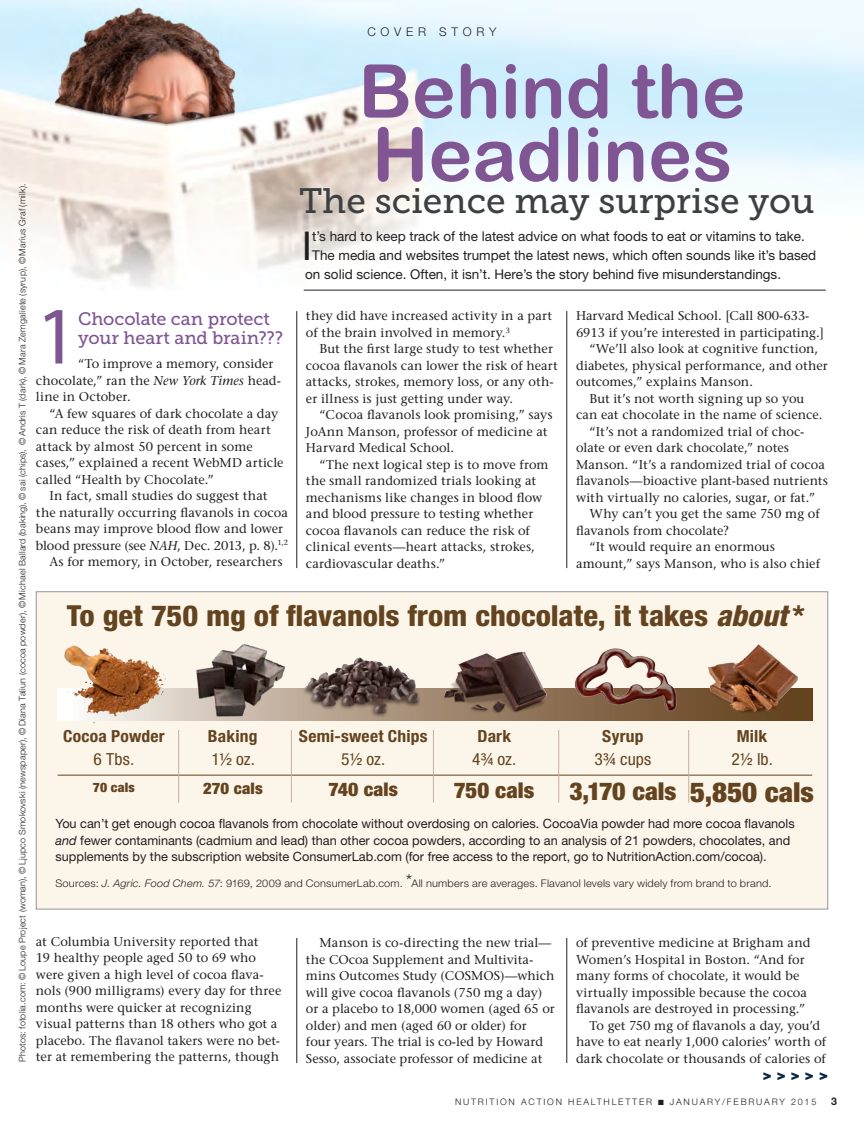
<style>
.page{position:relative;width:864px;height:1134px;background:#fff}
.page>*{position:absolute;margin:0;border:0;box-sizing:border-box;transform-origin:0 0}
.CS_Subhead_1{font:82.2px "Myriad Pro";color:#7f5594}
.SF_Main_Title{font:74.25px/63.3px "Arial Rounded MT Bold";color:#7f5594}
.SF_Intro_Para_1{font:39.75px "Helvetica Neue LT Std";color:#231f20}
.SF_Main_Title-2{font:35.25px "Museo Slab 500";color:#3d4043}
.CS_BOX_HEAD_1{font:800 condensed 28.95px "Helvetica Neue LT Std";letter-spacing:-.005em;color:#64431f;scale:1.05 1}
.CS_BOX_HEAD_1-2{font:900 condensed 27.6px "Helvetica Neue LT Std";letter-spacing:-.005em;color:#64431f;scale:1.05 1}
.CS_BOX_HEAD_1-3{font:900 condensed 24.6px "Helvetica Neue LT Std";letter-spacing:-.01em;color:#64431f;scale:1.05 1}
.CS_BOX_HEAD_1-4{font:900 condensed 21.75px "Helvetica Neue LT Std";color:#64431f;scale:1.05 1}
.CS_BOX_HEAD_1-5{font:900 condensed 18.9px "Helvetica Neue LT Std";letter-spacing:.005em;color:#64431f;scale:1.05 1}
.CS_Subhead_1-2{font:18px/19.5px "Museo Slab 500";letter-spacing:-.005em;color:#7f5594}
.CS_BOX_HEAD_1-6{font:700 condensed 16.65px "Helvetica Neue LT Std";letter-spacing:.01em;color:#64431f;scale:1.05 1}
.CS_BOX_HEAD_1-7{font:condensed 16.65px "Helvetica Neue LT Std";letter-spacing:.005em;color:#64431f;scale:1.05 1}
.CS_BOX_HEAD_1-8{font:900 condensed 15.9px "Helvetica Neue LT Std";letter-spacing:.01em;color:#64431f;scale:1.05 1}
.t1{font:900 15px "Helvetica Neue LT Std";color:#0b2644}
.SF_Intro_Para_1-2{font:13.5px "Helvetica Neue LT Std";color:#231f20}
.CS_BOX_HEAD_1-9{font:900 condensed 13.05px "Helvetica Neue LT Std";letter-spacing:.015em;color:#64431f;scale:1.05 1}
.CS_Body_2{font:500 12.75px/16.5px "Stone Serif Std";letter-spacing:.005em;color:#231f20}
.t2{font:12.75px/16.5px "Helvetica Neue LT Std";color:#231f20}
.CS_Body_1{font:500 12.75px/16.5px "Stone Serif Std";color:#231f20}
.t3{font:300 12px "Helvetica Neue LT Std";letter-spacing:.4em;color:#231f20}
.CS_BOX_HEAD_1-10{font:300 10.5px "Helvetica Neue LT Std";letter-spacing:.02em;color:#231f20;scale:1.05 1}
.t4{font:700 10.5px "Helvetica Neue LT Std";color:#231f20}
.SF_Credit{font:300 9px "Helvetica Neue LT Std";letter-spacing:.025em;color:#231f20}
.SF_Credit-2{font:300 9px "Helvetica Neue LT Std";letter-spacing:.2em;color:#231f20}
.s1{font-style:italic}
.s2{font-size:18px}
</style>
<div class="page">
<img style="left:0;top:0;width:864px;height:291px">
<hr style="left:297px;top:311px;width:1px;height:257px;background:#231f20">
<hr style="left:297px;top:938px;width:1px;height:125px;background:#231f20">
<hr style="left:567px;top:311px;width:1px;height:257px;background:#231f20">
<hr style="left:567px;top:938px;width:1px;height:125px;background:#231f20">
<hr style="left:304px;top:290px;width:522px;height:1px;background:#231f20">
<div style="left:36px;top:591px;width:792px;height:318px;background:#fcf6ea;border:1px solid #939598"></div>
<svg style="left:193px;top:688px;width:619px;height:32px;background:#7f6042"></svg>
<hr style="left:58px;top:775px;width:754px;height:1px;background:#64431f">
<hr style="left:178px;top:730px;width:1px;height:73px;background:#c2b0a0">
<hr style="left:291px;top:730px;width:1px;height:73px;background:#c2b0a0">
<hr style="left:433px;top:730px;width:1px;height:73px;background:#c2b0a0">
<hr style="left:558px;top:730px;width:1px;height:73px;background:#c2b0a0">
<hr style="left:688px;top:730px;width:1px;height:73px;background:#c2b0a0">
<img style="left:700px;top:644px;width:103px;height:75px">
<img style="left:295px;top:657px;width:137px;height:64px">
<img style="left:565px;top:648px;width:121px;height:69px">
<img style="left:193px;top:644px;width:107px;height:75px">
<img style="left:434px;top:651px;width:119px;height:70px">
<img style="left:57px;top:645px;width:136px;height:91px">
<p class="t3" style="left:367px;top:24px;width:131px">COVER STORY</p>
<p class="SF_Credit" style="left:17px;top:1062px;width:880px;rotate:-90deg">Photos: fotolia.com: © Loupe Project (woman), © Ljupco Smokovski (newspaper), © Diana Taliun (cocoa powder), © Michael Ballard (baking), © sai (chips), © Andris T (dark), © Mara Zemgaliete (syrup), © Marius Graf (milk).</p>
<p class="SF_Main_Title" style="left:358px;top:59px;width:389px">Behind the<br>Headlines</p>
<p class="SF_Main_Title-2" style="left:299px;top:181px;width:517px">The science may surprise you</p>
<p class="CS_Subhead_1" style="left:36px;top:291px;width:44px">1</p>
<p class="CS_Subhead_1-2" style="left:78px;top:309px;width:207px">Chocolate can protect your heart and brain???</p>
<p class="CS_Body_1" style="left:36px;top:355px;width:247px;text-indent:42px">“To improve a memory, consider chocolate,” ran the <span class="s1">New York Times</span> head&shy;line in October.</p>
<p class="CS_Body_2" style="left:36px;top:405px;width:249px;text-indent:14px">“A few squares of dark chocolate a day can reduce the risk of death from heart attack by almost 50 percent in some cases,” explained a recent WebMD article called “Health by Chocolate.”</p>
<p class="CS_Body_2" style="left:36px;top:487px;width:254px;text-align:center">In fact, small studies do suggest that<br>the naturally occurring flavanols in cocoa beans may improve blood flow and lower blood pressure (see <span class="s1">NAH</span>, Dec. 2013, p. 8).<sup>1,2</sup></p>
<p class="CS_Body_2" style="left:49px;top:553px;width:235px">As for memory, in October, researchers</p>
<p class="SF_Intro_Para_1" style="left:302px;top:222px;width:12px">I</p>
<p class="SF_Intro_Para_1-2" style="left:312px;top:228px;width:494px">t’s hard to keep track of the latest advice on what foods to eat or vitamins to take.</p>
<p class="SF_Intro_Para_1-2" style="left:312px;top:247px;width:505px">The media and websites trumpet the latest news, which often sounds like it’s based</p>
<p class="SF_Intro_Para_1-2" style="left:305px;top:266px;width:477px">on solid science. Often, it isn’t. Here’s the story behind five misunderstandings.</p>
<p class="CS_Body_2" style="left:306px;top:308px;width:248px">they did have increased activity in a part of the brain involved in memory.<sup>3</sup></p>
<p class="CS_Body_2" style="left:306px;top:341px;width:253px;text-indent:14px">But the first large study to test whether cocoa flavanols can lower the risk of heart attacks, strokes, memory loss, or any oth&shy;er illness is just getting under way.</p>
<p class="CS_Body_2" style="left:306px;top:407px;width:248px;text-indent:14px">“Cocoa flavanols look promising,” says<br>JoAnn Manson, professor of medicine at<br>Harvard Medical School.</p>
<p class="CS_Body_2" style="left:306px;top:456px;width:244px;text-indent:14px">“The next logical step is to move from the small randomized trials looking at mechanisms like changes in blood flow and blood pressure to testing whether cocoa flavanols can reduce the risk of clinical events—heart attacks, strokes, cardiovascular deaths.”</p>
<p class="CS_Body_2" style="left:576px;top:308px;width:249px">Harvard Medical School. [Call 800-633-<br>6913 if you’re interested in participating.]</p>
<p class="CS_Body_2" style="left:576px;top:341px;width:253px;text-indent:14px">“We’ll also look at cognitive function, diabetes, physical performance, and other outcomes,” explains Manson.</p>
<p class="CS_Body_2" style="left:576px;top:390px;width:248px;text-align:center">But it’s not worth signing up so you<br>can eat chocolate in the name of science.</p>
<p class="CS_Body_2" style="left:576px;top:423px;width:254px;text-indent:14px">“It’s not a randomized trial of choc&shy;olate or even dark chocolate,” notes Manson. “It’s a randomized trial of cocoa flavanols—bioactive plant-based nutrients with virtually no calories, sugar, or fat.”</p>
<p class="CS_Body_2" style="left:576px;top:506px;width:245px;text-indent:14px">Why can’t you get the same 750 mg of flavanols from chocolate?</p>
<p class="CS_Body_2" style="left:576px;top:539px;width:246px;text-indent:14px">“It would require an enormous amount,” says Manson, who is also chief</p>
<p class="CS_BOX_HEAD_1" style="left:67px;top:598px;width:705px">To get 750 mg of flavanols from chocolate, it takes <span class="s1">about</span> *</p>
<p class="CS_BOX_HEAD_1-6" style="left:63px;top:726px;width:98px">Cocoa Powder</p>
<p class="CS_BOX_HEAD_1-7" style="left:94px;top:749px;width:40px">6 Tbs.</p>
<p class="CS_BOX_HEAD_1-9" style="left:93px;top:779px;width:42px">70 cals</p>
<p class="CS_BOX_HEAD_1-6" style="left:208px;top:726px;width:49px">Baking</p>
<p class="CS_BOX_HEAD_1-7" style="left:212px;top:749px;width:43px">1½ oz.</p>
<p class="CS_BOX_HEAD_1-8" style="left:203px;top:779px;width:59px">270 cals</p>
<p class="CS_BOX_HEAD_1-6" style="left:299px;top:726px;width:124px">Semi-sweet Chips</p>
<p class="CS_BOX_HEAD_1-7" style="left:341px;top:749px;width:44px">5½ oz.</p>
<p class="CS_BOX_HEAD_1-5" style="left:328px;top:778px;width:68px">740 cals</p>
<p class="CS_BOX_HEAD_1-6" style="left:478px;top:726px;width:33px">Dark</p>
<p class="CS_BOX_HEAD_1-7" style="left:472px;top:749px;width:43px">4¾ oz.</p>
<p class="CS_BOX_HEAD_1-4" style="left:454px;top:777px;width:78px">750 cals</p>
<p class="CS_BOX_HEAD_1-6" style="left:602px;top:726px;width:41px">Syrup</p>
<p class="CS_BOX_HEAD_1-7" style="left:595px;top:749px;width:55px">3¾ cups</p>
<p class="CS_BOX_HEAD_1-3" style="left:569px;top:776px;width:103px">3,170 cals</p>
<p class="CS_BOX_HEAD_1-6" style="left:737px;top:726px;width:31px">Milk</p>
<p class="CS_BOX_HEAD_1-7" style="left:731px;top:749px;width:41px">2½ lb.</p>
<p class="CS_BOX_HEAD_1-2" style="left:690px;top:776px;width:119px">5,850 cals</p>
<p class="t2" style="left:56px;top:815px;width:741px">You can’t get enough cocoa flavanols from chocolate without overdosing on calories. CocoaVia powder had more cocoa flavanols <span class="s1">and</span> fewer contaminants (cadmium and lead) than other cocoa powders, according to an analysis of 21 powders, chocolates, and supplements by the subscription website ConsumerLab.com (for free access to the report, go to NutritionAction.com/cocoa).</p>
<p class="CS_BOX_HEAD_1-10" style="left:56px;top:877px;width:683px">Sources: <span class="s1">J. Agric. Food Chem. 57</span>: 9169, 2009 and ConsumerLab.com. <span class="s2">*</span>All numbers are averages. Flavanol levels vary widely from brand to brand.</p>
<p class="CS_Body_2" style="left:36px;top:933px;width:247px">at Columbia University reported that<br>19 healthy people aged 50 to 69 who were given a high level of cocoa flava&shy;nols (900 milligrams) every day for three months were quicker at recognizing visual patterns than 18 others who got a placebo. The flavanol takers were no bet&shy;ter at remembering the patterns, though</p>
<p class="CS_Body_2" style="left:306px;top:935px;width:250px;text-indent:14px">Manson is co-directing the new trial— the COcoa Supplement and Multivita&shy;mins Outcomes Study (COSMOS)—which will give cocoa flavanols (750 mg a day) or a placebo to 18,000 women (aged 65 or older) and men (aged 60 or older) for<br>four years. The trial is co-led by Howard Sesso, associate professor of medicine at</p>
<p class="CS_Body_2" style="left:576px;top:935px;width:236px">of preventive medicine at Brigham and Women’s Hospital in Boston. “And for many forms of chocolate, it would be virtually impossible because the cocoa flavanols are destroyed in processing.”</p>
<p class="CS_Body_2" style="left:576px;top:1017px;width:252px;text-align:center">To get 750 mg of flavanols a day, you’d have to eat nearly 1,000 calories’ worth of dark chocolate or thousands of calories of</p>
<p class="t1" style="left:763px;top:1066px;width:67px">&gt; &gt; &gt; &gt; &gt;</p>
<p class="SF_Credit-2" style="left:455px;top:1097px;width:363px">NUTRITION ACTION HEALTHLETTER ■ JANUARY/FEBRUARY 2015</p>
<p class="t4" style="left:831px;top:1095px;width:7px">3</p>
</div>
